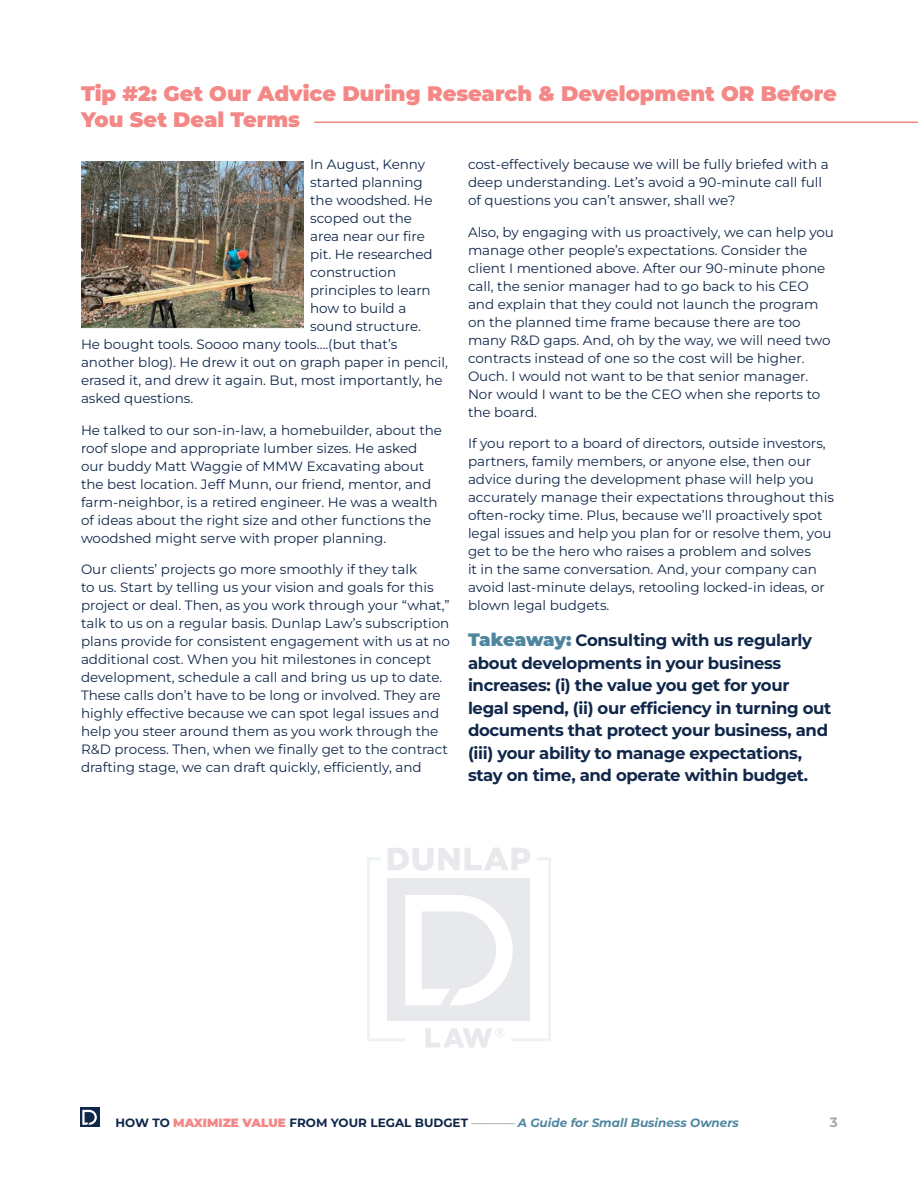
<style>
.page{position:relative;width:918px;height:1188px;background:#fff}
.page>*{position:absolute;margin:0;border:0;box-sizing:border-box;transform-origin:0 0}
.t1{font:900 21px/25.2px "Montserrat";color:#f38886}
.body_text_3{font:700 16.5px/22.5px "Montserrat";letter-spacing:-.02em;color:#10274a}
.body_text_3-2{font:13.5px/18px "Montserrat";color:#10274a}
.t2{font:700 13.5px "Montserrat";color:#aaa9a8}
.t3{font:italic 700 12px "Montserrat";color:#4f869f}
.s1{font-weight:900;font-size:18px;color:#4f869f}
.s2{font-style:normal;color:#10274a}
.s3{font-weight:900;font-style:normal;color:#f38886}
.s4{font-weight:500;font-style:normal;color:#aaa9a8}
</style>
<div class="page">
<div style="left:80px;top:1108px;width:19px;height:19px;background:#11274a"></div>
<svg style="left:82px;top:1110px;width:15px;height:15px"></svg>
<img style="left:81px;top:162px;width:222px;height:167px">
<hr style="left:314px;top:122px;width:604px;height:1px;background:#f38886">
<svg style="left:367px;top:848px;width:184px;height:200px"></svg>
<p class="t1" style="left:81px;top:81px;width:758px">Tip #2: Get Our Advice During Research &amp; Development OR Before<br>You Set Deal Terms</p>
<p class="body_text_3-2" style="left:310px;top:155px;width:117px">In August, Kenny</p>
<p class="body_text_3-2" style="left:310px;top:173px;width:114px">started planning</p>
<p class="body_text_3-2" style="left:310px;top:191px;width:124px">the woodshed. He</p>
<p class="body_text_3-2" style="left:310px;top:209px;width:103px">scoped out the</p>
<p class="body_text_3-2" style="left:310px;top:227px;width:116px">area near our fire</p>
<p class="body_text_3-2" style="left:310px;top:245px;width:124px">pit. He researched</p>
<p class="body_text_3-2" style="left:310px;top:263px;width:88px">construction</p>
<p class="body_text_3-2" style="left:310px;top:281px;width:122px">principles to learn</p>
<p class="body_text_3-2" style="left:310px;top:299px;width:98px">how to build a</p>
<p class="body_text_3-2" style="left:310px;top:317px;width:112px">sound structure.</p>
<p class="body_text_3-2" style="left:81px;top:335px;width:318px">He bought tools. Soooo many tools….(but that’s</p>
<p class="body_text_3-2" style="left:81px;top:353px;width:368px">another blog). He drew it out on graph paper in pencil,</p>
<p class="body_text_3-2" style="left:81px;top:371px;width:363px">erased it, and drew it again. But, most importantly, he</p>
<p class="body_text_3-2" style="left:81px;top:389px;width:114px">asked questions.</p>
<p class="body_text_3-2" style="left:81px;top:421px;width:363px">He talked to our son-in-law, a homebuilder, about the roof slope and appropriate lumber sizes. He asked our buddy Matt Waggie of MMW Excavating about the best location. Jeff Munn, our friend, mentor, and farm-neighbor, is a retired engineer. He was a wealth of ideas about the right size and other functions the woodshed might serve with proper planning.</p>
<p class="body_text_3-2" style="left:81px;top:560px;width:370px">Our clients’ projects go more smoothly if they talk<br>to us. Start by telling us your vision and goals for this project or deal. Then, as you work through your “what,” talk to us on a regular basis. Dunlap Law’s subscription plans provide for consistent engagement with us at no additional cost. When you hit milestones in concept development, schedule a call and bring us up to date.<br>These calls don’t have to be long or involved. They are highly effective because we can spot legal issues and help you steer around them as you work through the R&amp;D process. Then, when we finally get to the contract drafting stage, we can draft quickly, efficiently, and</p>
<p class="body_text_3-2" style="left:468px;top:155px;width:362px">cost-effectively because we will be fully briefed with a deep understanding. Let’s avoid a 90-minute call full of questions you can’t answer, shall we?</p>
<p class="body_text_3-2" style="left:468px;top:223px;width:368px">Also, by engaging with us proactively, we can help you manage other people’s expectations. Consider the client I mentioned above. After our 90-minute phone call, the senior manager had to go back to his CEO and explain that they could not launch the program on the planned time frame because there are too many R&amp;D gaps. And, oh by the way, we will need two contracts instead of one so the cost will be higher.<br>Ouch. I would not want to be that senior manager.<br>Nor would I want to be the CEO when she reports to the board.</p>
<p class="body_text_3-2" style="left:468px;top:434px;width:367px">If you report to a board of directors, outside investors, partners, family members, or anyone else, then our advice during the development phase will help you accurately manage their expectations throughout this often-rocky time. Plus, because we’ll proactively spot legal issues and help you plan for or resolve them, you get to be the hero who raises a problem and solves<br>it in the same conversation. And, your company can avoid last-minute delays, retooling locked-in ideas, or blown legal budgets.</p>
<p class="body_text_3" style="left:468px;top:629px;width:365px"><span class="s1">Takeaway:</span> Consulting with us regularly about developments in your business increases: (i) the value you get for your legal spend, (ii) our efficiency in turning out documents that protect your business, and (iii) your ability to manage expectations, stay on time, and operate within budget.</p>
<p class="t3" style="left:116px;top:1115px;width:625px"><span class="s2">HOW TO</span> <span class="s3">MAXIMIZE VALUE</span> <span class="s2">FROM YOUR LEGAL BUDGET</span> <span class="s4">––––––––</span> A Guide for Small Business Owners</p>
<p class="t2" style="left:830px;top:1113px;width:9px">3</p>
</div>
